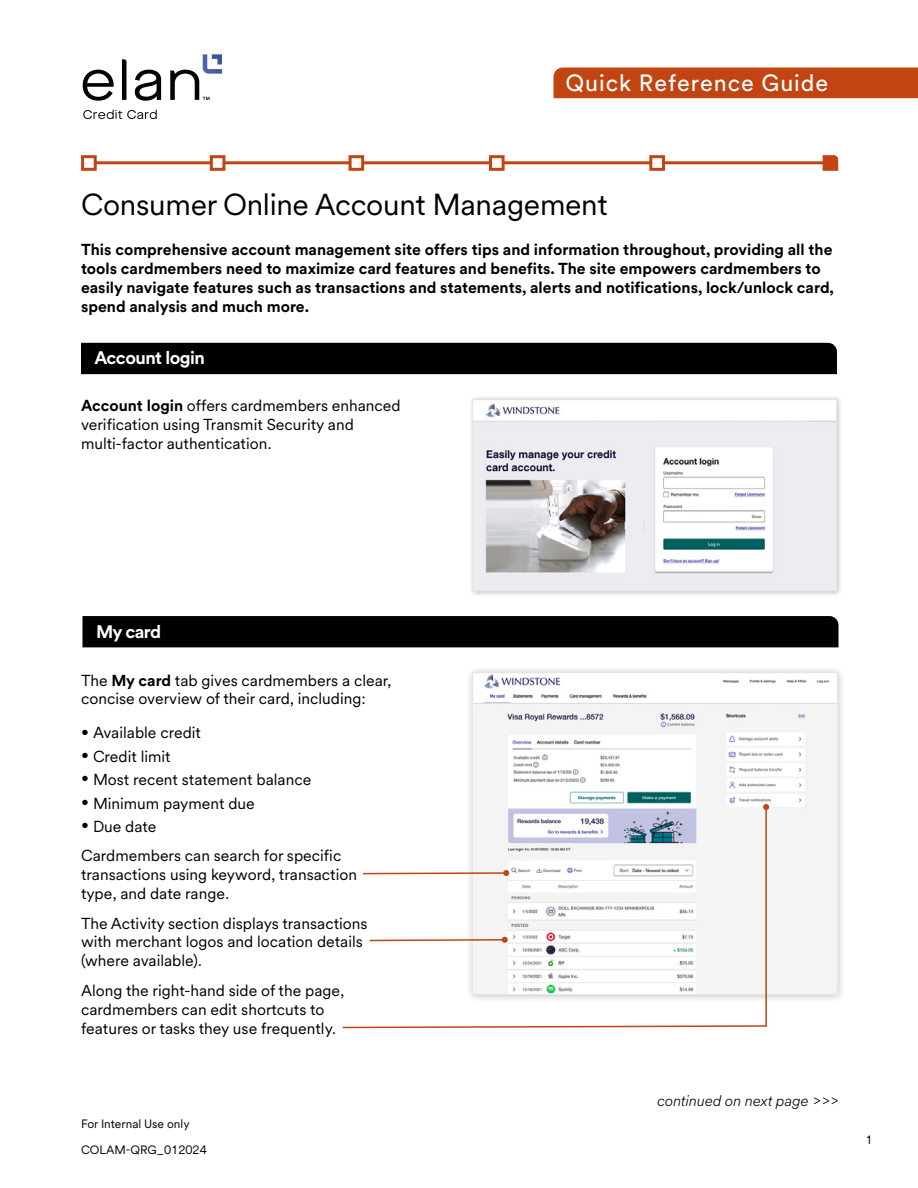
<style>
.page{position:relative;width:918px;height:1188px;background:#fff}
.page>*{position:absolute;margin:0;border:0;box-sizing:border-box;transform-origin:0 0}
.H1_title{font:30px "U.S.Bank Circular";letter-spacing:-.01em;color:#000}
.t1{font:23.25px "U.S.Bank Circular";letter-spacing:.04em;color:#fff}
.H2_subheads{font:700 18px "U.S.Bank Circular";letter-spacing:-.03em;color:#fff}
.regform-text{font:15.75px/18.9px "U.S.Bank Circular";color:#000}
.regform-text-2{font:700 15.75px/18.9px "U.S.Bank Circular";color:#000}
.t2{font:italic 300 15px "U.S.Bank Circular";color:#000}
.t3{font:12px/26.4px "U.S.Bank Circular";color:#000}
.s1{font-weight:700}
</style>
<div class="page">
<svg style="left:83px;top:110px;width:74px;height:9px"></svg>
<svg style="left:83px;top:54px;width:139px;height:47px"></svg>
<div style="left:554px;top:68px;width:364px;height:30px;background:#c24410"></div>
<div style="left:81px;top:343px;width:756px;height:31px;background:#000"></div>
<div style="left:82px;top:616px;width:756px;height:31px;background:#000"></div>
<div style="left:469px;top:395px;width:374px;height:203px;background:#000;opacity:.25"></div>
<img style="left:474px;top:401px;width:361px;height:188px">
<div style="left:472px;top:399px;width:365px;height:192px;border:1px solid #e6e6e6"></div>
<div style="left:465px;top:665px;width:382px;height:339px;background:#000;opacity:.25"></div>
<img style="left:474px;top:674px;width:361px;height:318px">
<svg style="left:342px;top:806px;width:426px;height:223px"></svg>
<svg style="left:763px;top:804px;width:6px;height:6px"></svg>
<svg style="left:368px;top:937px;width:140px;height:6px"></svg>
<svg style="left:361px;top:870px;width:148px;height:6px"></svg>
<hr style="left:89px;top:161px;width:744px;height:3px;background:#c24410">
<div style="left:81px;top:155px;width:16px;height:16px;background:#fff;border:3px solid #c24410"></div>
<div style="left:210px;top:155px;width:15px;height:16px;background:#fff;border:3px solid #c24410"></div>
<div style="left:349px;top:155px;width:15px;height:16px;background:#fff;border:3px solid #c24410"></div>
<div style="left:489px;top:155px;width:16px;height:16px;background:#fff;border:3px solid #c24410"></div>
<div style="left:649px;top:155px;width:16px;height:16px;background:#fff;border:3px solid #c24410"></div>
<svg style="left:821px;top:155px;width:18px;height:16px"></svg>
<p class="t1" style="left:566px;top:67px;width:264px">Quick Reference Guide</p>
<h1 class="H1_title" style="left:81px;top:185px;width:528px">Consumer Online Account Management</h1>
<p class="regform-text-2" style="left:81px;top:240px;width:755px">This comprehensive account management site offers tips and information throughout, providing all the tools cardmembers need to maximize card features and benefits. The site empowers cardmembers to easily navigate features such as transactions and statements, alerts and notifications, lock/unlock card, spend analysis and much more.</p>
<h2 class="H2_subheads" style="left:94px;top:346px;width:112px">Account login</h2>
<p class="regform-text" style="left:81px;top:395px;width:321px"><span class="s1">Account login</span> offers cardmembers enhanced verification using Transmit Security and multi-factor authentication.</p>
<h2 class="H2_subheads" style="left:96px;top:619px;width:67px">My card</h2>
<p class="regform-text" style="left:81px;top:670px;width:312px">The <span class="s1">My card</span> tab gives cardmembers a clear, concise overview of their card, including:</p>
<p class="regform-text" style="left:81px;top:723px;width:122px">• Available credit</p>
<p class="regform-text" style="left:81px;top:746px;width:91px">• Credit limit</p>
<p class="regform-text" style="left:81px;top:770px;width:232px">• Most recent statement balance</p>
<p class="regform-text" style="left:81px;top:793px;width:175px">• Minimum payment due</p>
<p class="regform-text" style="left:81px;top:816px;width:77px">• Due date</p>
<p class="regform-text" style="left:81px;top:846px;width:278px">Cardmembers can search for specific transactions using keyword, transaction type, and date range.</p>
<p class="regform-text" style="left:81px;top:913px;width:288px">The Activity section displays transactions with merchant logos and location details (where available).</p>
<p class="regform-text" style="left:81px;top:980px;width:265px">Along the right-hand side of the page, cardmembers can edit shortcuts to features or tasks they use frequently.</p>
<p class="t3" style="left:81px;top:1110px;width:127px">For Internal Use only<br>COLAM-QRG_012024</p>
<p class="t2" style="left:657px;top:1091px;width:183px">continued on next page &gt;&gt;&gt;</p>
<p class="t3" style="left:866px;top:1126px;width:9px">1</p>
</div>
